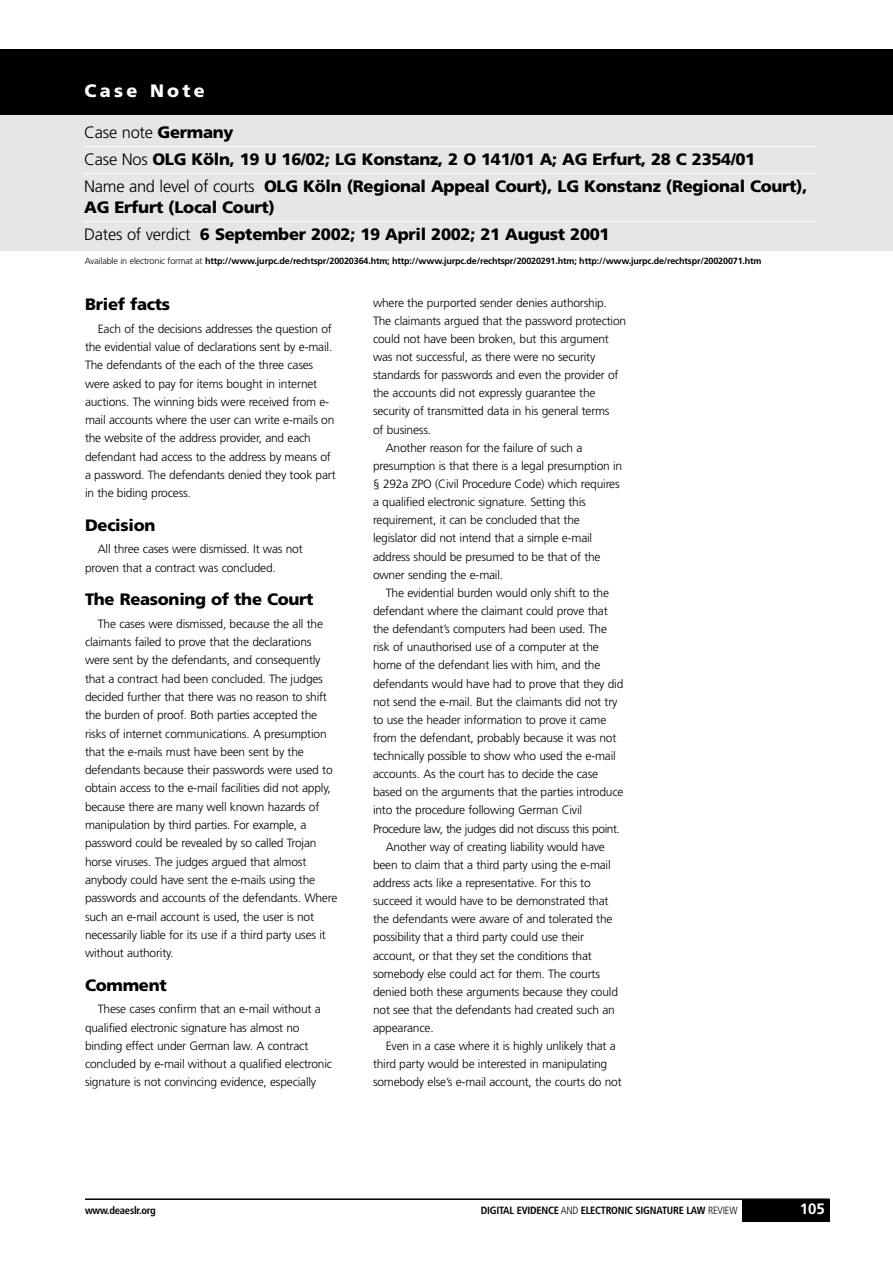
<style>
.page{position:relative;width:893px;height:1263px;background:#fff}
.page>*{position:absolute;margin:0;border:0;box-sizing:border-box;transform-origin:0 0}
.t1{font:900 18px "Frutiger";letter-spacing:.185em;color:#fff}
.t2{font:900 16.5px/27px "Frutiger";letter-spacing:-.02em;color:#000}
.t3{font:700 15px "Frutiger";color:#fff}
.t4{font:300 12px/18.3px "Frutiger";letter-spacing:-.015em;color:#000}
.t5{font:300 12px "Frutiger";letter-spacing:-.035em;color:#000}
.t6{font:700 condensed 10.5px "Frutiger";letter-spacing:-.02em;color:#000}
.t7{font:700 9px "Frutiger";letter-spacing:-.015em;color:#000}
.s1{font-weight:300}
</style>
<div class="page">
<div style="left:742px;top:1199px;width:87px;height:22px;background:#000"></div>
<hr style="left:85px;top:1198px;width:744px;height:2px;background:#000">
<div style="left:0;top:49px;width:893px;height:66px;background:#000"></div>
<div style="left:0;top:115px;width:893px;height:136px;background:#e6e6e6"></div>
<hr style="left:84px;top:146px;width:732px;height:1px;background:#fff">
<hr style="left:84px;top:173px;width:732px;height:1px;background:#fff">
<hr style="left:84px;top:221px;width:732px;height:1px;background:#fff">
<h1 class="t1" style="left:84px;top:83px;width:122px">Case Note</h1>
<h2 class="t2" style="left:84px;top:120px;width:725px"><span class="s1">Case note</span> Germany<br><span class="s1">Case Nos</span> OLG Köln, 19 U 16/02; LG Konstanz, 2 O 141/01 A; AG Erfurt, 28 C 2354/01<br><span class="s1">Name and level of courts</span> OLG Köln (Regional Appeal Court), LG Konstanz (Regional Court),</h2>
<h2 class="t2" style="left:84px;top:195px;width:527px">AG Erfurt (Local Court)<br><span class="s1">Dates of verdict</span> 6 September 2002; 19 April 2002; 21 August 2001</h2>
<p class="t7" style="left:85px;top:258px;width:678px"><span class="s1">Available in electronic format at</span> http://www.jurpc.de/rechtspr/20020364.htm; http://www.jurpc.de/rechtspr/20020291.htm; http://www.jurpc.de/rechtspr/20020071.htm</p>
<h2 class="t2" style="left:85px;top:292px;width:87px">Brief facts</h2>
<p class="t4" style="left:85px;top:320px;width:252px;text-indent:13px">Each of the decisions addresses the question of the evidential value of declarations sent by e-mail.<br>The defendants of the each of the three cases were asked to pay for items bought in internet auctions. The winning bids were received from e&shy;mail accounts where the user can write e-mails on the website of the address provider, and each defendant had access to the address by means of a password. The defendants denied they took part in the biding process.</p>
<h2 class="t2" style="left:85px;top:513px;width:72px">Decision</h2>
<p class="t4" style="left:85px;top:541px;width:219px;text-indent:13px">All three cases were dismissed. It was not proven that a contract was concluded.</p>
<h2 class="t2" style="left:85px;top:587px;width:230px">The Reasoning of the Court</h2>
<p class="t4" style="left:85px;top:615px;width:254px;text-indent:13px">The cases were dismissed, because the all the claimants failed to prove that the declarations were sent by the defendants, and consequently that a contract had been concluded. The judges decided further that there was no reason to shift the burden of proof. Both parties accepted the risks of internet communications. A presumption that the e-mails must have been sent by the defendants because their passwords were used to obtain access to the e-mail facilities did not apply, because there are many well known hazards of manipulation by third parties. For example, a password could be revealed by so called Trojan horse viruses. The judges argued that almost anybody could have sent the e-mails using the passwords and accounts of the defendants. Where such an e-mail account is used, the user is not necessarily liable for its use if a third party uses it without authority.</p>
<h2 class="t2" style="left:85px;top:973px;width:83px">Comment</h2>
<p class="t4" style="left:85px;top:1001px;width:249px;text-indent:13px">These cases confirm that an e-mail without a qualified electronic signature has almost no binding effect under German law. A contract concluded by e-mail without a qualified electronic signature is not convincing evidence, especially</p>
<p class="t4" style="left:373px;top:294px;width:235px">where the purported sender denies authorship.</p>
<p class="t4" style="left:373px;top:312px;width:255px">The claimants argued that the password protection</p>
<p class="t4" style="left:373px;top:331px;width:237px">could not have been broken, but this argument</p>
<p class="t4" style="left:373px;top:349px;width:224px">was not successful, as there were no security</p>
<p class="t4" style="left:373px;top:367px;width:247px">standards for passwords and even the provider of</p>
<p class="t4" style="left:373px;top:385px;width:224px">the accounts did not expressly guarantee the</p>
<p class="t4" style="left:373px;top:403px;width:238px">security of transmitted data in his general terms</p>
<p class="t4" style="left:373px;top:421px;width:60px">of business.</p>
<p class="t4" style="left:386px;top:439px;width:198px">Another reason for the failure of such a</p>
<p class="t4" style="left:373px;top:457px;width:251px">presumption is that there is a legal presumption in</p>
<p class="t4" style="left:373px;top:476px;width:248px">§ 292a ZPO (Civil Procedure Code) which requires</p>
<p class="t4" style="left:373px;top:494px;width:214px">a qualified electronic signature. Setting this</p>
<p class="t4" style="left:373px;top:512px;width:208px">requirement, it can be concluded that the</p>
<p class="t4" style="left:373px;top:530px;width:221px">legislator did not intend that a simple e-mail</p>
<p class="t4" style="left:373px;top:548px;width:229px">address should be presumed to be that of the</p>
<p class="t4" style="left:373px;top:566px;width:132px">owner sending the e-mail.</p>
<p class="t4" style="left:386px;top:584px;width:225px">The evidential burden would only shift to the</p>
<p class="t4" style="left:373px;top:603px;width:236px">defendant where the claimant could prove that</p>
<p class="t4" style="left:373px;top:621px;width:235px">the defendant’s computers had been used. The</p>
<p class="t4" style="left:373px;top:639px;width:227px">risk of unauthorised use of a computer at the</p>
<p class="t4" style="left:373px;top:657px;width:229px">home of the defendant lies with him, and the</p>
<p class="t4" style="left:373px;top:675px;width:252px">defendants would have had to prove that they did</p>
<p class="t4" style="left:373px;top:693px;width:246px">not send the e-mail. But the claimants did not try</p>
<p class="t4" style="left:373px;top:711px;width:235px">to use the header information to prove it came</p>
<p class="t4" style="left:373px;top:729px;width:245px">from the defendant, probably because it was not</p>
<p class="t4" style="left:373px;top:748px;width:244px">technically possible to show who used the e-mail</p>
<p class="t4" style="left:373px;top:766px;width:227px">accounts. As the court has to decide the case</p>
<p class="t4" style="left:373px;top:784px;width:252px">based on the arguments that the parties introduce</p>
<p class="t4" style="left:373px;top:802px;width:211px">into the procedure following German Civil</p>
<p class="t5" style="left:373px;top:823px;width:249px">Procedure law, the judges did not discuss this point.</p>
<p class="t4" style="left:386px;top:838px;width:221px">Another way of creating liability would have</p>
<p class="t4" style="left:373px;top:856px;width:239px">been to claim that a third party using the e-mail</p>
<p class="t4" style="left:373px;top:874px;width:219px">address acts like a representative. For this to</p>
<p class="t4" style="left:373px;top:893px;width:237px">succeed it would have to be demonstrated that</p>
<p class="t4" style="left:373px;top:911px;width:241px">the defendants were aware of and tolerated the</p>
<p class="t4" style="left:373px;top:929px;width:212px">possibility that a third party could use their</p>
<p class="t4" style="left:373px;top:947px;width:220px">account, or that they set the conditions that</p>
<p class="t4" style="left:373px;top:965px;width:229px">somebody else could act for them. The courts</p>
<p class="t4" style="left:373px;top:983px;width:246px">denied both these arguments because they could</p>
<p class="t4" style="left:373px;top:1001px;width:243px">not see that the defendants had created such an</p>
<p class="t4" style="left:373px;top:1020px;width:62px">appearance.</p>
<p class="t4" style="left:386px;top:1038px;width:232px">Even in a case where it is highly unlikely that a</p>
<p class="t4" style="left:373px;top:1056px;width:236px">third party would be interested in manipulating</p>
<p class="t4" style="left:373px;top:1074px;width:250px">somebody else’s e-mail account, the courts do not</p>
<p class="t6" style="left:85px;top:1206px;width:72px">www.deaeslr.org</p>
<p class="t6" style="left:481px;top:1206px;width:258px">DIGITAL EVIDENCE <span class="s1">AND</span> ELECTRONIC SIGNATURE LAW <span class="s1">REVIEW</span></p>
<p class="t3" style="left:800px;top:1203px;width:27px">105</p>
</div>
